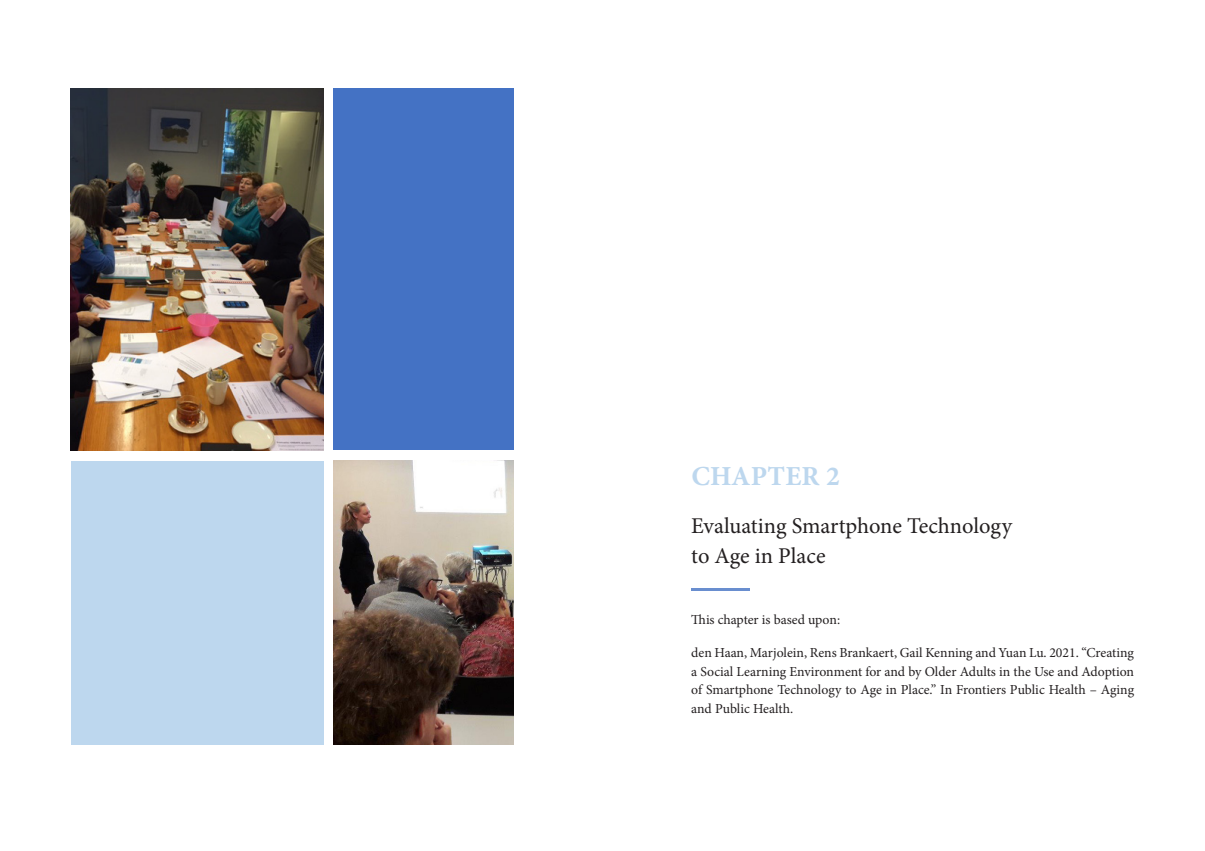
<style>
.page{position:relative;width:1205px;height:851px;background:#fff}
.page>*{position:absolute;margin:0;border:0;box-sizing:border-box;transform-origin:0 0}
.Chapter_number{font:700 27.5px "Minion Pro";letter-spacing:.01em;color:#bdd7ee}
.Chapter_Title{font:22.5px/30px "Minion Pro";letter-spacing:-.005em;color:#231f20}
.t1{font:13.75px/18.8px "Minion Pro";letter-spacing:-.005em;color:#231f20;text-align:justify}
</style>
<div class="page">
<div style="left:334px;top:89px;width:180px;height:361px;background:#4472c4"></div>
<div style="left:71px;top:461px;width:252px;height:283px;background:#bdd7ee"></div>
<img style="left:334px;top:461px;width:180px;height:283px">
<img style="left:71px;top:89px;width:252px;height:361px">
<hr style="left:691px;top:588px;width:59px;height:3px;background:#4472c4">
<p class="Chapter_number" style="left:691px;top:457px;width:150px">CHAPTER 2</p>
<p class="Chapter_Title" style="left:691px;top:510px;width:322px">Evaluating Smartphone Technology to Age in Place</p>
<p class="t1" style="left:691px;top:610px;width:150px">This chapter is based upon:</p>
<p class="t1" style="left:691px;top:643px;width:444px">den Haan, Marjolein, Rens Brankaert, Gail Kenning and Yuan Lu. 2021. “Creating a Social Learning Environment for and by Older Adults in the Use and Adoption of Smartphone Technology to Age in Place.” In Frontiers Public Health – Aging and Public Health.</p>
</div>
